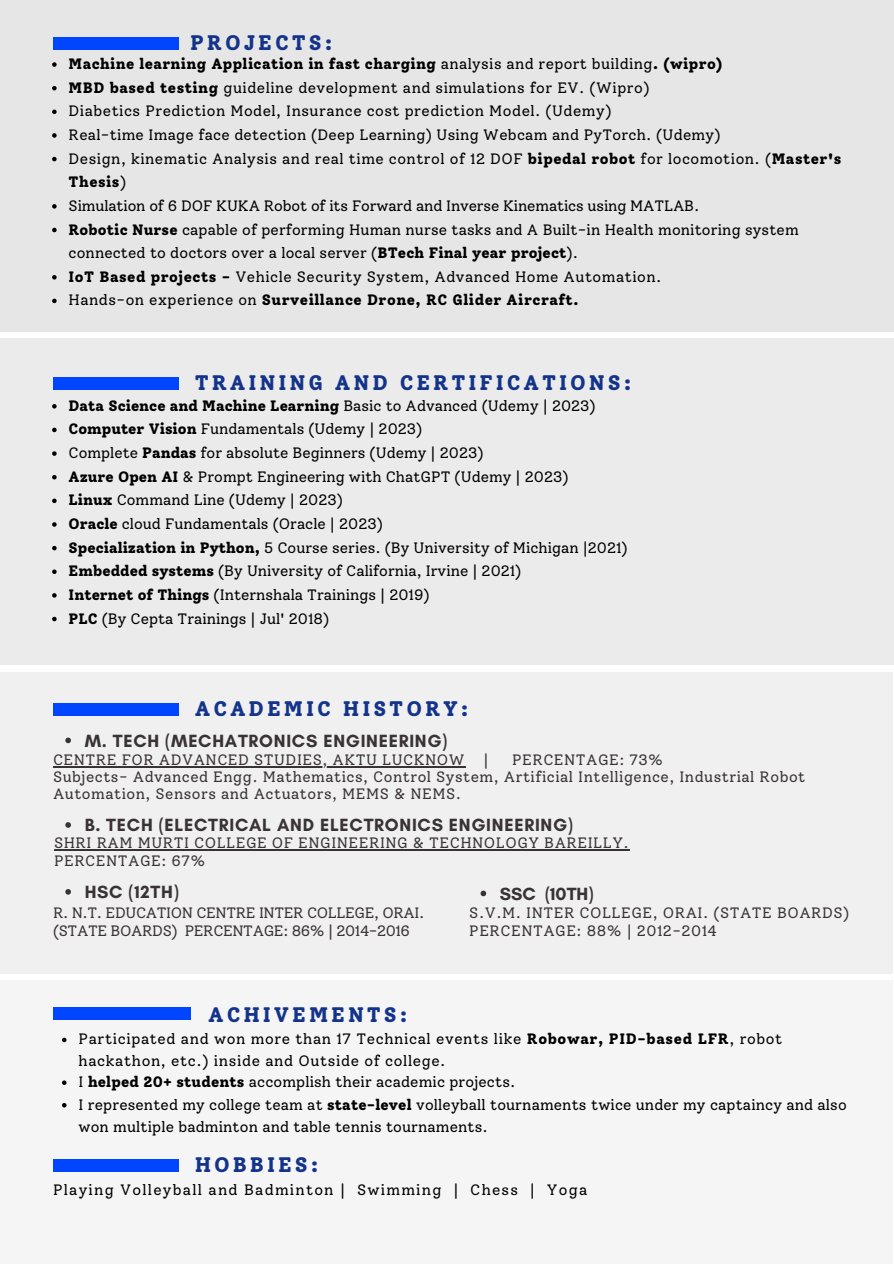
<style>
.page{position:relative;width:894px;height:1264px;background:#fff}
.page>*{position:absolute;margin:0;border:0;box-sizing:border-box;transform-origin:0 0}
.t1{font:800 21px "Solway";letter-spacing:.14em;color:#14348b}
.t2{font:700 18px "Glacial Indifference";letter-spacing:.04em;color:#3a3335}
.t3{font:15px/23.7px "Solway";letter-spacing:.01em;color:#000}
.t4{font:15px/18px "Solway";letter-spacing:.03em;color:#3a3335}
.t5{font:15px/23.7px "Solway";letter-spacing:.03em;color:#000}
.t6{font:800 15px "Solway";letter-spacing:.025em;color:#000}
.t7{font:15px/21.3px "Solway";letter-spacing:.04em;color:#000}
.t8{font:15px/18px "Solway";letter-spacing:-.025em;color:#3a3335}
.t9{font:15px "Solway";letter-spacing:-.01em;color:#000}
.t10{font:800 15px "Solway";color:#000}
.t11{font:15px "Solway";letter-spacing:.08em;color:#000}
.s1{font-weight:400}
.s2{font-weight:800}
</style>
<div class="page">
<div style="left:0;top:338px;width:892px;height:327px;background:#ebebeb"></div>
<div style="left:0;top:0;width:892px;height:332px;background:#e6e6e6"></div>
<div style="left:0;top:672px;width:892px;height:301px;background:#f0f0f0"></div>
<hr style="left:54px;top:849px;width:359px;height:1px;background:#3a3335">
<hr style="left:413px;top:849px;width:216px;height:1px;background:#3a3335">
<svg style="left:65px;top:822px;width:6px;height:5px"></svg>
<hr style="left:53px;top:766px;width:412px;height:1px;background:#3a3335">
<svg style="left:65px;top:737px;width:6px;height:6px"></svg>
<svg style="left:480px;top:890px;width:6px;height:6px"></svg>
<svg style="left:65px;top:889px;width:6px;height:5px"></svg>
<div style="left:53px;top:703px;width:125px;height:12px;background:#0045ff"></div>
<svg style="left:52px;top:62px;width:5px;height:5px"></svg>
<svg style="left:52px;top:86px;width:5px;height:4px"></svg>
<svg style="left:52px;top:110px;width:5px;height:4px"></svg>
<svg style="left:52px;top:133px;width:5px;height:5px"></svg>
<svg style="left:52px;top:157px;width:5px;height:4px"></svg>
<svg style="left:52px;top:204px;width:5px;height:5px"></svg>
<svg style="left:52px;top:228px;width:5px;height:4px"></svg>
<svg style="left:52px;top:275px;width:5px;height:4px"></svg>
<svg style="left:52px;top:299px;width:5px;height:4px"></svg>
<div style="left:0;top:980px;width:892px;height:283px;background:#f5f5f5"></div>
<div style="left:53px;top:37px;width:125px;height:13px;background:#0045ff"></div>
<svg style="left:52px;top:404px;width:5px;height:4px"></svg>
<svg style="left:52px;top:427px;width:5px;height:5px"></svg>
<svg style="left:52px;top:451px;width:5px;height:5px"></svg>
<svg style="left:52px;top:475px;width:5px;height:4px"></svg>
<svg style="left:52px;top:498px;width:5px;height:5px"></svg>
<svg style="left:52px;top:522px;width:5px;height:4px"></svg>
<svg style="left:52px;top:546px;width:5px;height:4px"></svg>
<svg style="left:52px;top:569px;width:5px;height:5px"></svg>
<svg style="left:52px;top:593px;width:5px;height:4px"></svg>
<svg style="left:52px;top:616px;width:5px;height:5px"></svg>
<div style="left:53px;top:377px;width:125px;height:12px;background:#0045ff"></div>
<svg style="left:62px;top:1037px;width:4px;height:5px"></svg>
<svg style="left:62px;top:1080px;width:4px;height:4px"></svg>
<svg style="left:62px;top:1103px;width:4px;height:4px"></svg>
<div style="left:53px;top:1006px;width:137px;height:13px;background:#0045ff"></div>
<div style="left:53px;top:1159px;width:125px;height:12px;background:#0045ff"></div>
<p class="t1" style="left:190px;top:30px;width:144px">PROJECTS:</p>
<p class="t6" style="left:69px;top:55px;width:655px">Machine learning Application in fast charging <span class="s1">analysis and report building</span>. (wipro)</p>
<h1 class="t5" style="left:69px;top:76px;width:582px"><span class="s2">MBD based testing</span> guideline development and simulations for EV. (Wipro)</h1>
<p class="t5" style="left:69px;top:99px;width:544px">Diabetics Prediction Model, Insurance cost prediction Model. (Udemy)</p>
<p class="t3" style="left:69px;top:123px;width:653px">Real-time Image face detection (Deep Learning) Using Webcam and PyTorch. (Udemy)</p>
<p class="t5" style="left:69px;top:146px;width:774px">Design, kinematic Analysis and real time control of 12 DOF <span class="s2">bipedal robot</span> for locomotion. (<span class="s2">Master's<br>Thesis</span>)</p>
<p class="t9" style="left:69px;top:197px;width:632px">Simulation of 6 DOF KUKA Robot of its Forward and Inverse Kinematics using MATLAB.</p>
<p class="t3" style="left:69px;top:217px;width:731px"><span class="s2">Robotic Nurse</span> capable of performing Human nurse tasks and A Built-in Health monitoring system connected to doctors over a local server (<span class="s2">BTech Final year project</span>).</p>
<p class="t5" style="left:69px;top:265px;width:594px"><span class="s2">IoT Based projects -</span> Vehicle Security System, Advanced Home Automation.</p>
<p class="t6" style="left:69px;top:291px;width:511px"><span class="s1">Hands-on experience on</span> Surveillance Drone, RC Glider Aircraft.</p>
<p class="t1" style="left:195px;top:370px;width:438px">TRAINING AND CERTIFICATIONS:</p>
<p class="t10" style="left:69px;top:396px;width:528px">Data Science and Machine Learning <span class="s1">Basic to Advanced (Udemy | 2023)</span></p>
<p class="t3" style="left:69px;top:417px;width:355px"><span class="s2">Computer Vision</span> Fundamentals (Udemy | 2023)</p>
<h1 class="t3" style="left:69px;top:441px;width:416px">Complete <span class="s2">Pandas</span> for absolute Beginners (Udemy | 2023)</h1>
<p class="t3" style="left:69px;top:464px;width:501px"><span class="s2">Azure Open AI</span> &amp; Prompt Engineering with ChatGPT (Udemy | 2023)</p>
<p class="t3" style="left:69px;top:488px;width:276px"><span class="s2">Linux</span> Command Line (Udemy | 2023)</p>
<h3 class="t3" style="left:69px;top:512px;width:316px"><span class="s2">Oracle</span> cloud Fundamentals (Oracle | 2023)</h3>
<p class="t3" style="left:69px;top:535px;width:560px"><span class="s2">Specialization in Python,</span> 5 Course series. (By University of Michigan |2021)</p>
<p class="t3" style="left:69px;top:559px;width:454px"><span class="s2">Embedded systems</span> (By University of California, Irvine | 2021)</p>
<h3 class="t3" style="left:69px;top:583px;width:362px"><span class="s2">Internet of Things</span> (Internshala Trainings | 2019)</h3>
<h3 class="t3" style="left:69px;top:606px;width:262px"><span class="s2">PLC</span> (By Cepta Trainings | Jul' 2018)</h3>
<p class="t1" style="left:195px;top:696px;width:275px">ACADEMIC HISTORY:</p>
<p class="t2" style="left:85px;top:729px;width:364px">M. TECH (MECHATRONICS ENGINEERING)</p>
<p class="t4" style="left:53px;top:750px;width:413px">CENTRE FOR ADVANCED STUDIES, AKTU LUCKNOW</p>
<p class="t4" style="left:483px;top:750px;width:7px">|</p>
<p class="t4" style="left:53px;top:751px;width:753px;line-height:16.8px;text-indent:459px">PERCENTAGE: 73%<br>Subjects- Advanced Engg. Mathematics, Control System, Artificial Intelligence, Industrial Robot<br>Automation, Sensors and Actuators, MEMS &amp; NEMS.</p>
<p class="t2" style="left:85px;top:814px;width:490px">B. TECH (ELECTRICAL AND ELECTRONICS ENGINEERING)</p>
<p class="t4" style="left:54px;top:834px;width:576px">SHRI RAM MURTI COLLEGE OF ENGINEERING &amp; TECHNOLOGY BAREILLY.<br>PERCENTAGE: 67%</p>
<p class="t2" style="left:85px;top:881px;width:96px">HSC (12TH)</p>
<p class="t2" style="left:499px;top:882px;width:95px">SSC (10TH)</p>
<p class="t8" style="left:53px;top:903px;width:373px">R. N.T. EDUCATION CENTRE INTER COLLEGE, ORAI. (STATE BOARDS) PERCENTAGE: 86% | 2014-2016</p>
<p class="t4" style="left:469px;top:903px;width:381px">S.V.M. INTER COLLEGE, ORAI. (STATE BOARDS)<br>PERCENTAGE: 88% | 2012-2014</p>
<h1 class="t1" style="left:208px;top:1001px;width:201px">ACHIVEMENTS:</h1>
<p class="t7" style="left:78px;top:1028px;width:705px">Participated and won more than 17 Technical events like <span class="s2">Robowar, PID-based LFR</span>, robot hackathon, etc.) inside and Outside of college.</p>
<p class="t3" style="left:78px;top:1070px;width:438px">I <span class="s2">helped 20+ students</span> accomplish their academic projects.</p>
<p class="t3" style="left:78px;top:1093px;width:769px;line-height:22.5px">I represented my college team at <span class="s2">state-level</span> volleyball tournaments twice under my captaincy and also won multiple badminton and table tennis tournaments.</p>
<h1 class="t1" style="left:195px;top:1152px;width:125px">HOBBIES:</h1>
<p class="t11" style="left:53px;top:1180px;width:535px">Playing Volleyball and Badminton | Swimming | Chess | Yoga</p>
</div>
